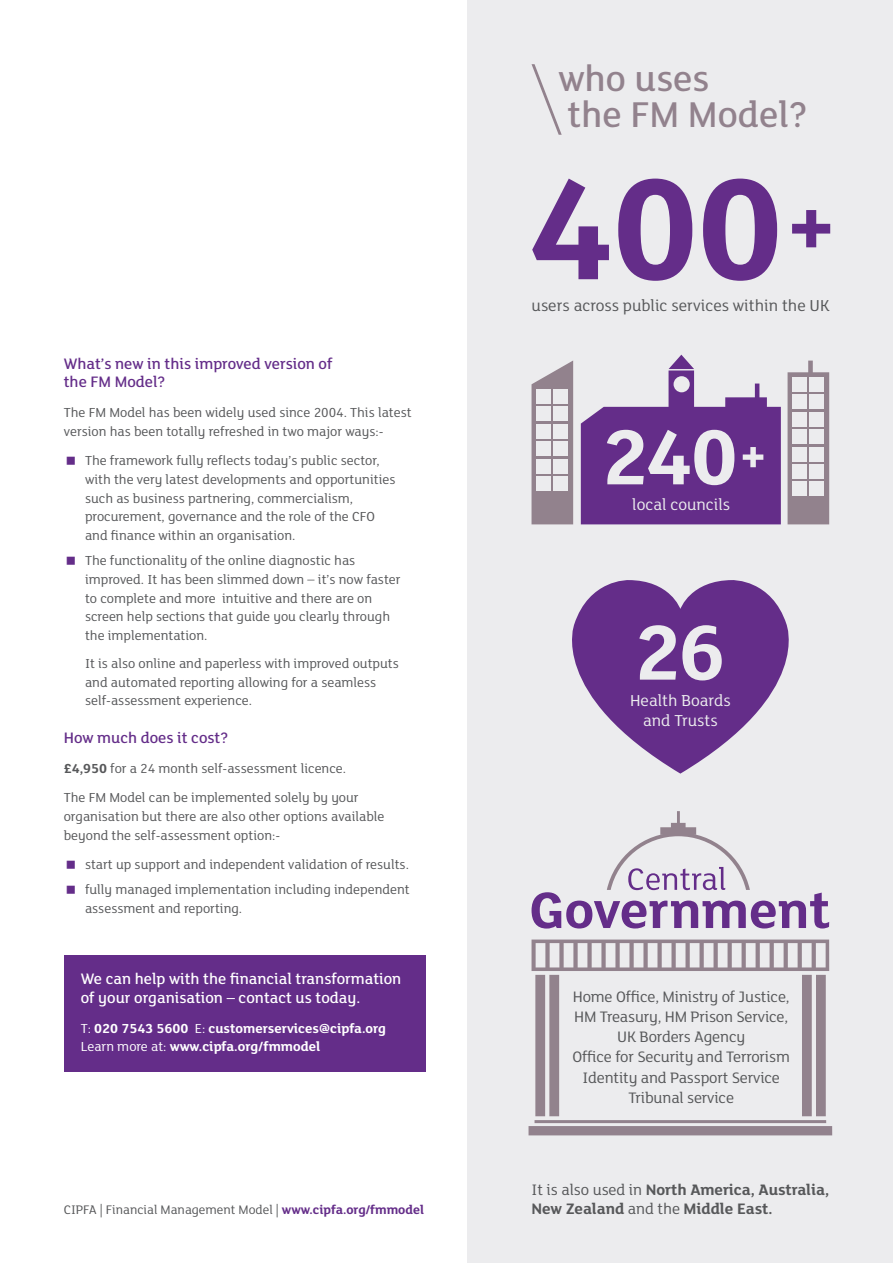
<style>
.page{position:relative;width:893px;height:1263px;background:#fff}
.page>*{position:absolute;margin:0;border:0;box-sizing:border-box;transform-origin:0 0}
.Heading_26_24{font:500 39px "FS Lola";color:#92828d}
.Intro_12_16_Reg{font:17.25px "FS Lola";color:#57585a}
.Intro_12_16_Reg-2{font:17.25px/19.5px "FS Lola";color:#ececee;text-align:center}
.Intro_12_16_Reg-3{font:16.5px/20.2px "FS Lola";letter-spacing:-.01em;color:#57585a;text-align:center}
.Subhead_B_11_13_Med{font:500 16.5px/18.8px "FS Lola";color:#fff}
.Body_Copy_9_5_12_5{font:700 16.5px/18.8px "FS Lola";letter-spacing:-.005em;color:#57585a}
.Subhead_B_11_13_Med-2{font:500 16.5px/18.8px "FS Lola";color:#642d89}
.Body_Copy_9_5_12_5-2{font:14.25px/18.8px "FS Lola";color:#57585a}
.t1{font:700 14.25px/18.8px "FS Lola";color:#fff}
.t2{font:13.5px "FS Lola";color:#57585a}
.s1{font-weight:700}
.s2{font-weight:400}
.s3{font-weight:700;color:#642d89}
</style>
<div class="page">
<div style="left:64px;top:955px;width:361px;height:116px;background:#642d89"></div>
<div style="left:468px;top:0;width:425px;height:1263px;background:#ececee"></div>
<svg style="left:532px;top:179px;width:245px;height:102px"></svg>
<svg style="left:792px;top:210px;width:38px;height:37px"></svg>
<svg style="left:531px;top:939px;width:298px;height:32px;background:#9c8e98"></svg>
<div style="left:528px;top:1126px;width:304px;height:9px;background:#92828d"></div>
<hr style="left:534px;top:1120px;width:292px;height:3px;background:#92828d">
<div style="left:660px;top:827px;width:36px;height:8px;background:#92828d"></div>
<div style="left:671px;top:823px;width:15px;height:7px;background:#92828d"></div>
<hr style="left:677px;top:811px;width:3px;height:14px;background:#92828d">
<svg style="left:572px;top:580px;width:217px;height:194px;fill:#642d89"></svg>
<svg style="left:639px;top:625px;width:83px;height:55px"></svg>
<svg style="left:531px;top:64px;width:31px;height:71px"></svg>
<svg style="left:531px;top:360px;width:42px;height:164px"></svg>
<div style="left:536px;top:389px;width:14px;height:15px;background:#ececee"></div>
<div style="left:554px;top:389px;width:14px;height:15px;background:#ececee"></div>
<div style="left:536px;top:407px;width:14px;height:14px;background:#ececee"></div>
<div style="left:554px;top:407px;width:14px;height:14px;background:#ececee"></div>
<div style="left:536px;top:424px;width:14px;height:14px;background:#ececee"></div>
<div style="left:554px;top:424px;width:14px;height:14px;background:#ececee"></div>
<div style="left:536px;top:442px;width:14px;height:14px;background:#ececee"></div>
<div style="left:554px;top:442px;width:14px;height:14px;background:#ececee"></div>
<div style="left:536px;top:459px;width:14px;height:14px;background:#ececee"></div>
<div style="left:554px;top:459px;width:14px;height:14px;background:#ececee"></div>
<div style="left:536px;top:476px;width:14px;height:14px;background:#ececee"></div>
<div style="left:554px;top:476px;width:14px;height:14px;background:#ececee"></div>
<div style="left:788px;top:372px;width:41px;height:152px;background:#92828d"></div>
<div style="left:725px;top:397px;width:42px;height:50px;background:#642d89"></div>
<div style="left:669px;top:370px;width:25px;height:83px;background:#642d89"></div>
<hr style="left:755px;top:383px;width:4px;height:43px;background:#642d89">
<svg style="left:808px;top:361px;width:5px;height:30px"></svg>
<div style="left:792px;top:377px;width:14px;height:15px;background:#ececee"></div>
<div style="left:810px;top:377px;width:14px;height:15px;background:#ececee"></div>
<div style="left:792px;top:395px;width:14px;height:14px;background:#ececee"></div>
<div style="left:810px;top:395px;width:14px;height:14px;background:#ececee"></div>
<div style="left:792px;top:412px;width:14px;height:14px;background:#ececee"></div>
<div style="left:810px;top:412px;width:14px;height:14px;background:#ececee"></div>
<div style="left:792px;top:430px;width:14px;height:14px;background:#ececee"></div>
<div style="left:810px;top:430px;width:14px;height:14px;background:#ececee"></div>
<div style="left:792px;top:447px;width:14px;height:14px;background:#ececee"></div>
<div style="left:810px;top:447px;width:14px;height:14px;background:#ececee"></div>
<div style="left:792px;top:464px;width:14px;height:14px;background:#ececee"></div>
<div style="left:810px;top:464px;width:14px;height:14px;background:#ececee"></div>
<div style="left:792px;top:482px;width:14px;height:14px;background:#ececee"></div>
<div style="left:810px;top:482px;width:14px;height:14px;background:#ececee"></div>
<svg style="left:581px;top:407px;width:200px;height:117px"></svg>
<div style="left:674px;top:376px;width:16px;height:16px;background:#ececee;border-radius:50%"></div>
<svg style="left:669px;top:355px;width:25px;height:14px"></svg>
<div style="left:536px;top:943px;width:9px;height:24px;background:#ececee"></div>
<div style="left:535px;top:975px;width:10px;height:141px;background:#92828d"></div>
<div style="left:802px;top:975px;width:10px;height:141px;background:#92828d"></div>
<div style="left:550px;top:943px;width:9px;height:24px;background:#ececee"></div>
<div style="left:549px;top:975px;width:10px;height:141px;background:#92828d"></div>
<div style="left:816px;top:975px;width:10px;height:141px;background:#92828d"></div>
<div style="left:564px;top:943px;width:9px;height:24px;background:#ececee"></div>
<div style="left:578px;top:943px;width:9px;height:24px;background:#ececee"></div>
<div style="left:592px;top:943px;width:9px;height:24px;background:#ececee"></div>
<div style="left:606px;top:943px;width:9px;height:24px;background:#ececee"></div>
<div style="left:620px;top:943px;width:9px;height:24px;background:#ececee"></div>
<div style="left:634px;top:943px;width:9px;height:24px;background:#ececee"></div>
<div style="left:648px;top:943px;width:9px;height:24px;background:#ececee"></div>
<div style="left:662px;top:943px;width:9px;height:24px;background:#ececee"></div>
<div style="left:676px;top:943px;width:9px;height:24px;background:#ececee"></div>
<div style="left:690px;top:943px;width:9px;height:24px;background:#ececee"></div>
<div style="left:704px;top:943px;width:9px;height:24px;background:#ececee"></div>
<div style="left:718px;top:943px;width:9px;height:24px;background:#ececee"></div>
<div style="left:732px;top:943px;width:10px;height:24px;background:#ececee"></div>
<div style="left:746px;top:943px;width:10px;height:24px;background:#ececee"></div>
<div style="left:760px;top:943px;width:10px;height:24px;background:#ececee"></div>
<div style="left:774px;top:943px;width:10px;height:24px;background:#ececee"></div>
<div style="left:788px;top:943px;width:10px;height:24px;background:#ececee"></div>
<div style="left:802px;top:943px;width:10px;height:24px;background:#ececee"></div>
<div style="left:816px;top:943px;width:10px;height:24px;background:#ececee"></div>
<svg style="left:531px;top:832px;width:298px;height:96px"></svg>
<p class="Subhead_B_11_13_Med-2" style="left:64px;top:353px;width:270px">What’s new in this improved version of the FM Model?</p>
<p class="Body_Copy_9_5_12_5-2" style="left:64px;top:402px;width:349px">The FM Model has been widely used since 2004. This latest version has been totally refreshed in two major ways:-</p>
<p class="Body_Copy_9_5_12_5-2" style="left:85px;top:450px;width:312px">The framework fully reflects today’s public sector, with the very latest developments and opportunities such as business partnering, commercialism, procurement, governance and the role of the CFO and finance within an organisation.</p>
<p class="Body_Copy_9_5_12_5-2" style="left:85px;top:550px;width:317px">The functionality of the online diagnostic has improved. It has been slimmed down – it’s now faster to complete and more intuitive and there are on screen help sections that guide you clearly through the implementation.</p>
<p class="Body_Copy_9_5_12_5-2" style="left:85px;top:653px;width:315px">It is also online and paperless with improved outputs and automated reporting allowing for a seamless self-assessment experience.</p>
<p class="Subhead_B_11_13_Med-2" style="left:64px;top:728px;width:166px">How much does it cost?</p>
<p class="Body_Copy_9_5_12_5-2" style="left:64px;top:758px;width:284px"><span class="s1">£4,950</span> for a 24 month self-assessment licence.</p>
<p class="Body_Copy_9_5_12_5-2" style="left:64px;top:787px;width:322px">The FM Model can be implemented solely by your organisation but there are also other options available beyond the self-assessment option:-</p>
<p class="Body_Copy_9_5_12_5-2" style="left:85px;top:854px;width:325px">start up support and independent validation of results.</p>
<p class="Body_Copy_9_5_12_5-2" style="left:85px;top:879px;width:326px">fully managed implementation including independent assessment and reporting.</p>
<p class="Subhead_B_11_13_Med" style="left:81px;top:969px;width:322px">We can help with the financial transformation of your organisation – contact us today.</p>
<p class="t1" style="left:81px;top:1018px;width:307px"><span class="s2">T:</span> 020 7543 5600 <span class="s2">E:</span> customerservices@cipfa.org<br><span class="s2">Learn more at:</span> www.cipfa.org/fmmodel</p>
<p class="t2" style="left:64px;top:1201px;width:362px">CIPFA | Financial Management Model | <span class="s3">www.cipfa.org/fmmodel</span></p>
<p class="Heading_26_24" style="left:558px;top:53px;width:153px">who uses</p>
<p class="Heading_26_24" style="left:567px;top:89px;width:242px">the FM Model?</p>
<p class="Intro_12_16_Reg" style="left:531px;top:294px;width:300px">users across public services within the UK</p>
<p class="Intro_12_16_Reg-2" style="left:632px;top:494px;width:99px">local councils</p>
<p class="Intro_12_16_Reg-2" style="left:630px;top:690px;width:102px">Health Boards and Trusts</p>
<p class="Intro_12_16_Reg-3" style="left:572px;top:985px;width:219px">Home Office, Ministry of Justice,<br>HM Treasury, HM Prison Service,<br>UK Borders Agency<br>Office for Security and Terrorism<br>Identity and Passport Service<br>Tribunal service</p>
<p class="Body_Copy_9_5_12_5" style="left:532px;top:1180px;width:299px"><span class="s2">It is also used in</span> North America, Australia,<br>New Zealand <span class="s2">and the</span> Middle East.</p>
</div>
